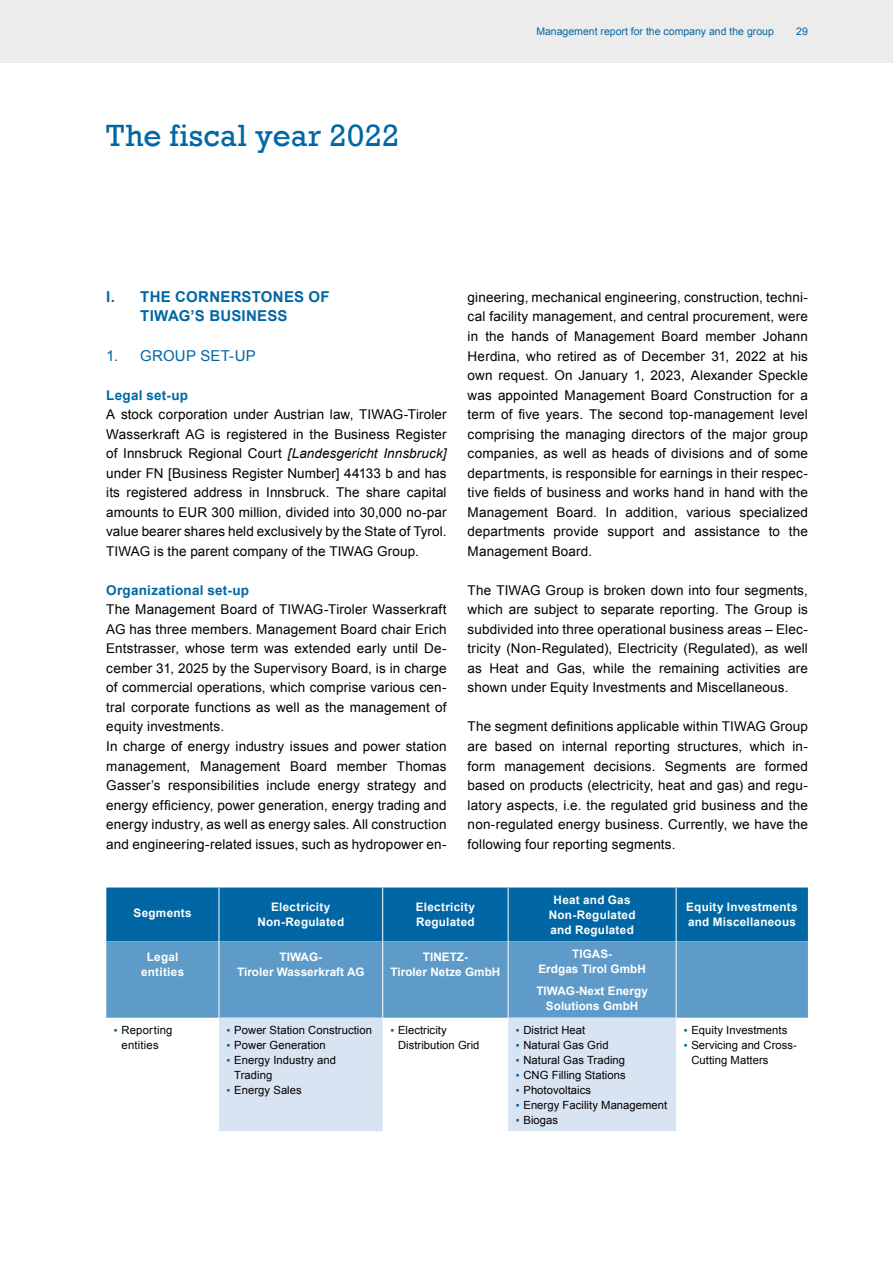
<style>
.page{position:relative;width:893px;height:1263px;background:#fff}
.page>*{position:absolute;margin:0;border:0;box-sizing:border-box;transform-origin:0 0}
.t1{font:31.5px "Rockwell";letter-spacing:.01em;color:#0067a4}
.t2{font:700 15px/19.5px "Arial";letter-spacing:.02em;color:#0067a4;text-align:center}
.t3{font:15px "Arial";letter-spacing:.015em;color:#0067a4}
.t4{font:13.5px/19.5px "Arial";letter-spacing:.01em;color:#000;text-align:justify}
.t5{font:700 13.5px "Arial";letter-spacing:.015em;color:#0067a4}
.t6{font:700 11.7px/15px "Arial";letter-spacing:.02em;color:#fff;text-align:center}
.t7{font:11.25px/15px "Arial";letter-spacing:.005em;color:#000}
.t8{font:10.5px "Arial";color:#0067a4}
.s1{font-style:italic}
.s2{color:#0067a4}
</style>
<div class="page">
<div style="left:0;top:0;width:893px;height:63px;background:#ececed"></div>
<div style="left:106px;top:887px;width:702px;height:54px;background:#0067a4"></div>
<div style="left:106px;top:941px;width:702px;height:77px;background:#5f9bc8"></div>
<svg style="left:219px;top:1018px;width:457px;height:113px;fill:#d9e4f2"></svg>
<hr style="left:219px;top:887px;width:1px;height:54px;background:#fff">
<hr style="left:382px;top:887px;width:1px;height:54px;background:#fff">
<hr style="left:508px;top:887px;width:1px;height:54px;background:#fff">
<hr style="left:676px;top:887px;width:1px;height:54px;background:#fff">
<hr style="left:219px;top:941px;width:1px;height:77px;background:#fff">
<hr style="left:382px;top:941px;width:1px;height:77px;background:#fff">
<hr style="left:508px;top:941px;width:1px;height:77px;background:#fff">
<hr style="left:676px;top:941px;width:1px;height:77px;background:#fff">
<h1 class="t1" style="left:106px;top:117px;width:294px">The fiscal year 2022</h1>
<p class="t8" style="left:536px;top:25px;width:239px">Management report for the company and the group</p>
<p class="t8" style="left:796px;top:25px;width:13px">29</p>
<p class="t2" style="left:106px;top:287px;width:225px">I. THE CORNERSTONES OF<br>TIWAG’S BUSINESS</p>
<p class="t3" style="left:106px;top:345px;width:151px">1. GROUP SET-UP</p>
<p class="t5" style="left:106px;top:386px;width:83px">Legal set-up</p>
<p class="t4" style="left:106px;top:405px;width:342px">A stock corporation under Austrian law, TIWAG-Tiroler Wasserkraft AG is registered in the Business Register of Innsbruck Regional Court <span class="s1">[Landesgericht Innsbruck] </span>under FN [Business Register Number] 44133 b and has its registered address in Innsbruck. The share capital amounts to EUR 300 million, divided into 30,000 no-par value bearer shares held exclusively by the State of Tyrol.<br>TIWAG is the parent company of the TIWAG Group.</p>
<p class="t5" style="left:106px;top:581px;width:144px">Organizational set-up</p>
<p class="t4" style="left:106px;top:600px;width:342px;text-align:left">The Management Board of TIWAG-Tiroler Wasserkraft AG has three members. Management Board chair Erich Entstrasser, whose term was extended early until De&shy;cember 31, 2025 by the Supervisory Board, is in charge of commercial operations, which comprise various cen&shy;tral corporate functions as well as the management of equity investments.<br>In charge of energy industry issues and power station management, Management Board member Thomas Gasser’s responsibilities include energy strategy and energy efficiency, power generation, energy trading and energy industry, as well as energy sales. All construction and engineering-related issues, such as hydropower en-</p>
<p class="t4" style="left:468px;top:288px;width:342px">gineering, mechanical engineering, construction, techni&shy;cal facility management, and central procurement, were in the hands of Management Board member Johann Herdina, who retired as of December 31, 2022 at his own request. On January 1, 2023, Alexander Speckle was appointed Management Board Construction for a term of five years. The second top-management level comprising the managing directors of the major group companies, as well as heads of divisions and of some departments, is responsible for earnings in their respec&shy;tive fields of business and works hand in hand with the Management Board. In addition, various specialized departments provide support and assistance to the Management Board.</p>
<p class="t4" style="left:468px;top:580px;width:342px">The TIWAG Group is broken down into four segments, which are subject to separate reporting. The Group is subdivided into three operational business areas – Elec&shy;tricity (Non-Regulated), Electricity (Regulated), as well as Heat and Gas, while the remaining activities are shown under Equity Investments and Miscellaneous.</p>
<p class="t4" style="left:468px;top:717px;width:342px">The segment definitions applicable within TIWAG Group are based on internal reporting structures, which in&shy;form management decisions. Segments are formed based on products (electricity, heat and gas) and regu&shy;latory aspects, i.e. the regulated grid business and the non-regulated energy business. Currently, we have the following four reporting segments.</p>
<p class="t6" style="left:134px;top:906px;width:60px">Segments</p>
<p class="t6" style="left:257px;top:900px;width:88px">Electricity<br>Non-Regulated</p>
<p class="t6" style="left:416px;top:900px;width:61px;text-align:left">Electricity<br>Regulated</p>
<p class="t6" style="left:549px;top:892px;width:88px">Heat and Gas<br>Non-Regulated and Regulated</p>
<p class="t6" style="left:686px;top:900px;width:113px;text-align:left">Equity Investments and Miscellaneous</p>
<p class="t6" style="left:141px;top:950px;width:45px">Legal entities</p>
<p class="t6" style="left:237px;top:950px;width:129px">TIWAG-<br>Tiroler Wasserkraft AG</p>
<p class="t6" style="left:390px;top:950px;width:112px">TINETZ-<br>Tiroler Netze GmbH</p>
<p class="t6" style="left:538px;top:946px;width:109px">TIGAS-<br>Erdgas Tirol GmbH</p>
<p class="t6" style="left:536px;top:984px;width:113px">TIWAG-Next Energy<br>Solutions GmbH</p>
<p class="t7" style="left:114px;top:1022px;width:60px;text-align:center"><span class="s2">▪</span> Reporting entities</p>
<p class="t7" style="left:227px;top:1022px;width:147px"><span class="s2">▪</span> Power Station Construction</p>
<p class="t7" style="left:684px;top:1022px;width:105px"><span class="s2">▪</span> Equity Investments</p>
<p class="t7" style="left:691px;top:1037px;width:107px;text-indent:-8px"><span class="s2">▪</span> Servicing and Cross-<br>Cutting Matters</p>
<p class="t7" style="left:398px;top:1022px;width:83px;text-indent:-8px"><span class="s2">▪</span> Electricity<br>Distribution Grid</p>
<p class="t7" style="left:516px;top:1022px;width:71px"><span class="s2">▪</span> District Heat</p>
<p class="t7" style="left:516px;top:1037px;width:94px"><span class="s2">▪</span> Natural Gas Grid</p>
<p class="t7" style="left:516px;top:1052px;width:111px"><span class="s2">▪</span> Natural Gas Trading</p>
<p class="t7" style="left:516px;top:1067px;width:111px"><span class="s2">▪</span> CNG Filling Stations</p>
<p class="t7" style="left:516px;top:1082px;width:77px"><span class="s2">▪</span> Photovoltaics</p>
<p class="t7" style="left:516px;top:1097px;width:153px"><span class="s2">▪</span> Energy Facility Management</p>
<p class="t7" style="left:516px;top:1112px;width:44px"><span class="s2">▪</span> Biogas</p>
<p class="t7" style="left:227px;top:1037px;width:101px"><span class="s2">▪</span> Power Generation</p>
<p class="t7" style="left:234px;top:1052px;width:103px;text-indent:-8px"><span class="s2">▪</span> Energy Industry and<br>Trading</p>
<p class="t7" style="left:227px;top:1082px;width:77px"><span class="s2">▪</span> Energy Sales</p>
</div>
